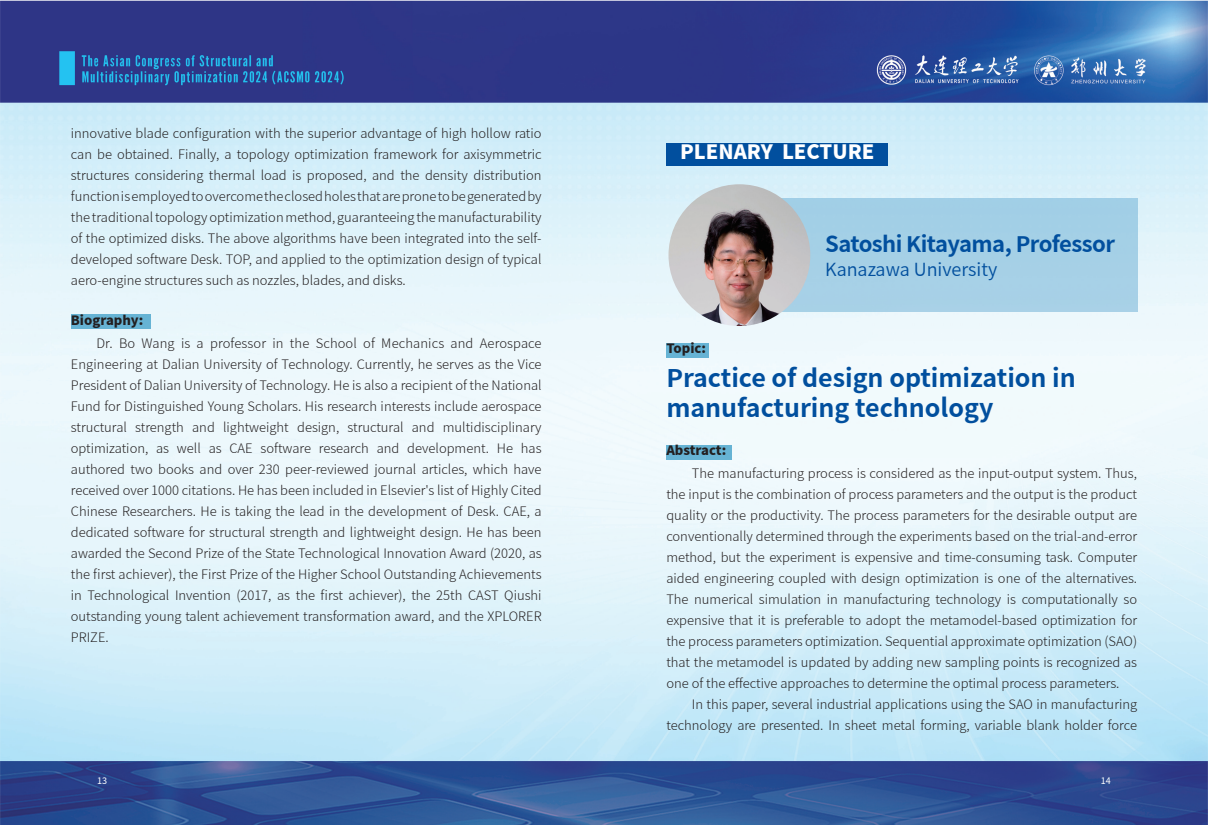
<style>
.page{position:relative;width:1208px;height:825px;background:#fff}
.page>*{position:absolute;margin:0;border:0;box-sizing:border-box;transform-origin:0 0}
.t1{font:700 25px/30px "Source Han Sans CN";color:#014f9e}
.t2{font:700 22px "Source Han Sans CN";letter-spacing:-.025em;color:#014f9e}
.t3{font:800 20px "Source Han Sans CN";color:#fff}
.t4{font:18px "Source Han Sans CN";color:#014f9e}
.t5{font:300 13px/21px "Source Han Sans CN";color:#231f20;text-align:justify}
.t6{font:800 13px "Source Han Sans CN";color:#231f20}
.t7{font:9px "Source Han Sans CN";color:#fff}
</style>
<div class="page">
<img style="left:0;top:1px;width:1207px;height:824px">
<div style="left:71px;top:315px;width:79px;height:14px;background:#66b3d4"></div>
<div style="left:666px;top:143px;width:221px;height:23px;background:#014f9e"></div>
<div style="left:666px;top:343px;width:43px;height:14px;background:#66b3d4"></div>
<div style="left:666px;top:445px;width:65px;height:14px;background:#66b3d4"></div>
<div style="left:782px;top:198px;width:355px;height:114px;background:#a5d0e6"></div>
<img style="left:668px;top:184px;width:142px;height:142px;border-radius:71px">
<p class="t5" style="left:71px;top:123px;width:472px">innovative blade configuration with the superior advantage of high hollow ratio can be obtained. Finally, a topology optimization framework for axisymmetric structures considering thermal load is proposed, and the density distribution function is employed to overcome the closed holes that are prone to be generated by the traditional topology optimization method, guaranteeing the manufacturability of the optimized disks. The above algorithms have been integrated into the self&shy;developed software Desk. TOP, and applied to the optimization design of typical aero-engine structures such as nozzles, blades, and disks.</p>
<p class="t6" style="left:71px;top:313px;width:74px">Biography:</p>
<p class="t5" style="left:71px;top:333px;width:472px;text-indent:26px">Dr. Bo Wang is a professor in the School of Mechanics and Aerospace Engineering at Dalian University of Technology. Currently, he serves as the Vice President of Dalian University of Technology. He is also a recipient of the National Fund for Distinguished Young Scholars. His research interests include aerospace structural strength and lightweight design, structural and multidisciplinary optimization, as well as CAE software research and development. He has authored two books and over 230 peer-reviewed journal articles, which have received over 1000 citations. He has been included in Elsevier's list of Highly Cited Chinese Researchers. He is taking the lead in the development of Desk. CAE, a dedicated software for structural strength and lightweight design. He has been awarded the Second Prize of the State Technological Innovation Award (2020, as the first achiever), the First Prize of the Higher School Outstanding Achievements in Technological Invention (2017, as the first achiever), the 25th CAST Qiushi outstanding young talent achievement transformation award, and the XPLORER PRIZE.</p>
<h3 class="t3" style="left:680px;top:141px;width:196px">PLENARY LECTURE</h3>
<h2 class="t2" style="left:825px;top:231px;width:291px">Satoshi Kitayama, Professor</h2>
<h3 class="t4" style="left:825px;top:259px;width:174px">Kanazawa University</h3>
<p class="t6" style="left:666px;top:341px;width:41px">Topic:</p>
<h1 class="t1" style="left:666px;top:363px;width:411px">Practice of design optimization in manufacturing technology</h1>
<p class="t6" style="left:666px;top:443px;width:61px">Abstract:</p>
<p class="t5" style="left:666px;top:463px;width:472px;text-indent:26px">The manufacturing process is considered as the input-output system. Thus, the input is the combination of process parameters and the output is the product quality or the productivity. The process parameters for the desirable output are conventionally determined through the experiments based on the trial-and-error method, but the experiment is expensive and time-consuming task. Computer aided engineering coupled with design optimization is one of the alternatives.<br>The numerical simulation in manufacturing technology is computationally so expensive that it is preferable to adopt the metamodel-based optimization for the process parameters optimization. Sequential approximate optimization (SAO) that the metamodel is updated by adding new sampling points is recognized as one of the effective approaches to determine the optimal process parameters.</p>
<p class="t5" style="left:666px;top:694px;width:472px;text-align:right">In this paper, several industrial applications using the SAO in manufacturing technology are presented. In sheet metal forming, variable blank holder force</p>
<p class="t7" style="left:97px;top:775px;width:11px">13</p>
<p class="t7" style="left:1101px;top:775px;width:11px">14</p>
</div>
